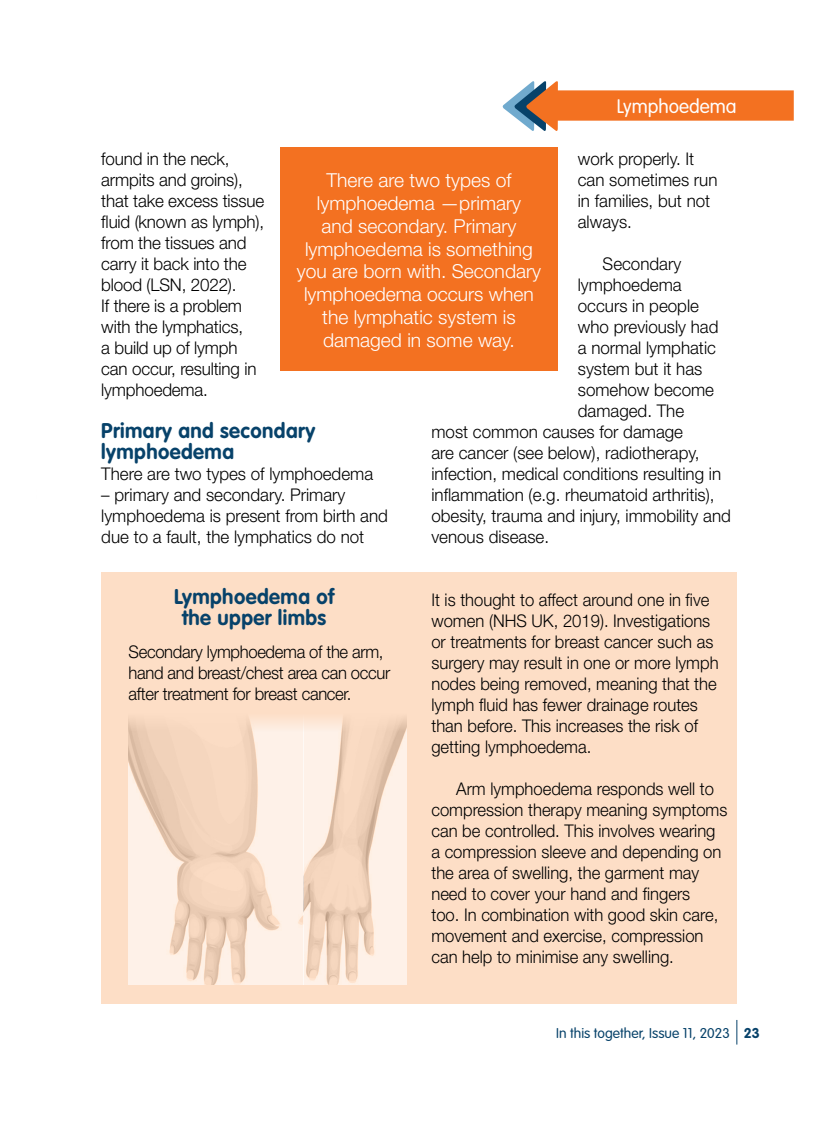
<style>
.page{position:relative;width:838px;height:1145px;background:#fff}
.page>*{position:absolute;margin:0;border:0;box-sizing:border-box;transform-origin:0 0}
.t1{font:700 21px/21px "VAG Rounded";letter-spacing:.02em;color:#07426a}
.t2{font:300 19.25px/22.8px "Helvetica Neue";color:#fff;text-align:center}
.t3{font:300 19.25px "VAG Rounded";color:#fff}
.t4{font:300 17.5px/21px "Helvetica Neue";color:#000}
.t5{font:300 17.5px/21px "Helvetica Neue";color:#000;scale:.95 1}
.t6{font:300 17.5px/21px "Helvetica Neue";letter-spacing:-.02em;color:#000;scale:.95 1}
.t7{font:300 14px "VAG Rounded";color:#07426a}
.s1{font-weight:700}
</style>
<div class="page">
<div style="left:101px;top:572px;width:635px;height:432px;background:#fddec6"></div>
<img style="left:129px;top:718px;width:277px;height:266px">
<div style="left:280px;top:147px;width:278px;height:224px;background:#f37121"></div>
<svg style="left:502px;top:81px;width:291px;height:50px"></svg>
<svg style="left:736px;top:1020px;width:1px;height:25px"></svg>
<p class="t3" style="left:616px;top:95px;width:121px">Lymphoedema</p>
<p class="t4" style="left:101px;top:148px;width:164px">found in the neck, armpits and groins), that take excess tissue fluid (known as lymph), from the tissues and carry it back into the blood (LSN, 2022).<br>If there is a problem with the lymphatics,<br>a build up of lymph can occur, resulting in lymphoedema.</p>
<p class="t1" style="left:101px;top:420px;width:215px">Primary and secondary lymphoedema</p>
<p class="t4" style="left:101px;top:463px;width:273px">There are two types of lymphoedema</p>
<p class="t4" style="left:101px;top:484px;width:288px">– primary and secondary. Primary lymphoedema is present from birth and due to a fault, the lymphatics do not</p>
<p class="t4" style="left:577px;top:148px;width:141px">work properly. It can sometimes run in families, but not always.</p>
<p class="t4" style="left:602px;top:253px;width:80px">Secondary</p>
<p class="t4" style="left:577px;top:274px;width:105px">lymphoedema</p>
<p class="t4" style="left:577px;top:295px;width:123px">occurs in people</p>
<p class="t4" style="left:577px;top:316px;width:142px">who previously had</p>
<p class="t4" style="left:577px;top:337px;width:140px">a normal lymphatic</p>
<p class="t4" style="left:577px;top:358px;width:126px">system but it has</p>
<p class="t4" style="left:577px;top:379px;width:138px">somehow become</p>
<p class="t4" style="left:577px;top:400px;width:108px">damaged. The</p>
<p class="t4" style="left:431px;top:421px;width:253px">most common causes for damage</p>
<p class="t4" style="left:431px;top:442px;width:269px">are cancer (see below), radiotherapy,</p>
<p class="t4" style="left:431px;top:463px;width:291px">infection, medical conditions resulting in</p>
<p class="t4" style="left:431px;top:484px;width:284px">inflammation (e.g. rheumatoid arthritis),</p>
<p class="t4" style="left:431px;top:505px;width:301px">obesity, trauma and injury, immobility and</p>
<p class="t4" style="left:431px;top:526px;width:119px">venous disease.</p>
<p class="t2" style="left:297px;top:169px;width:245px">There are two types of lymphoedema —primary<br>and secondary. Primary lymphoedema is something you are born with. Secondary lymphoedema occurs when the lymphatic system is damaged in some way.</p>
<p class="t1" style="left:174px;top:587px;width:161px;text-align:center">Lymphoedema of the upper limbs</p>
<p class="t6" style="left:129px;top:641px;width:277px">Secondary lymphoedema of the arm, hand and breast/chest area can occur after treatment for breast cancer.</p>
<p class="t5" style="left:431px;top:589px;width:304px">It is thought to affect around one in five women (NHS UK, 2019). Investigations or treatments for breast cancer such as surgery may result in one or more lymph nodes being removed, meaning that the lymph fluid has fewer drainage routes than before. This increases the risk of getting lymphoedema.</p>
<p class="t5" style="left:431px;top:778px;width:313px;text-indent:25px">Arm lymphoedema responds well to compression therapy meaning symptoms can be controlled. This involves wearing a compression sleeve and depending on the area of swelling, the garment may need to cover your hand and fingers<br>too. In combination with good skin care, movement and exercise, compression can help to minimise any swelling.</p>
<p class="t7" style="left:556px;top:1025px;width:205px">In this together, Issue 11, 2023 <span class="s1">23</span></p>
</div>
